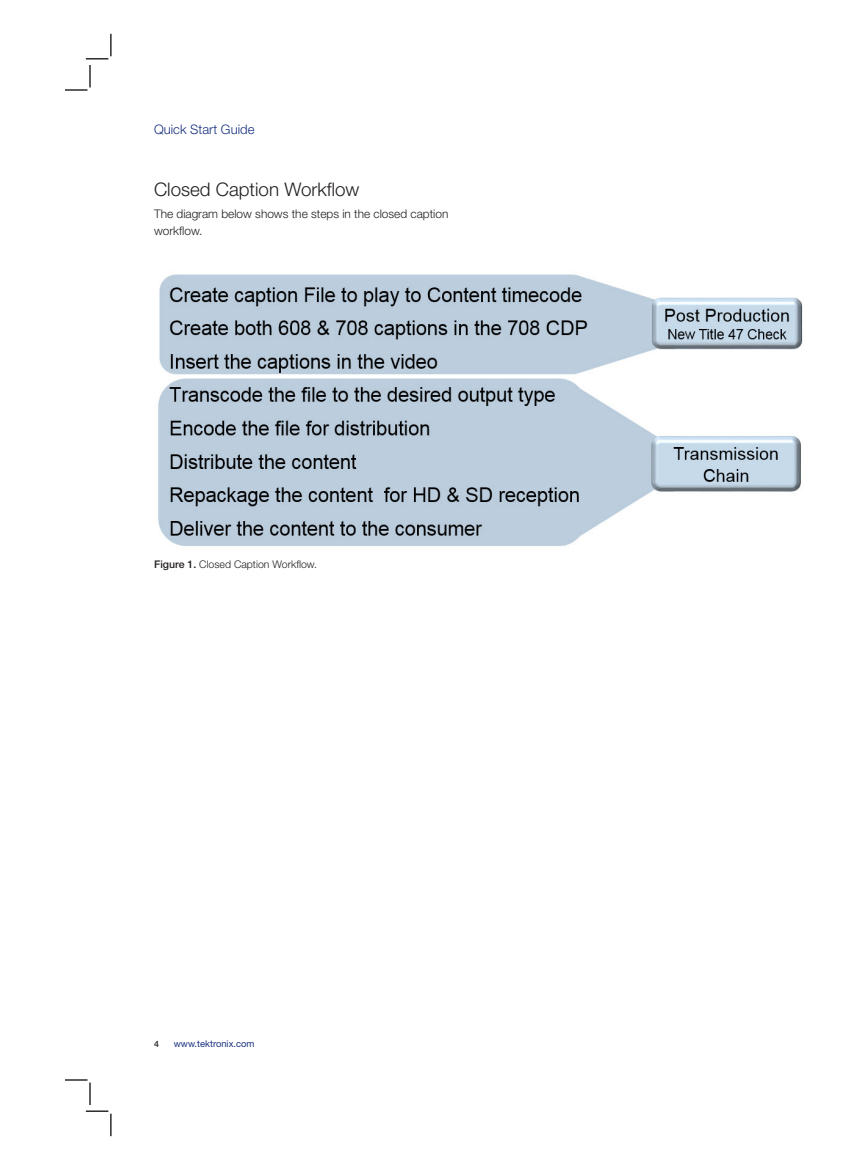
<style>
.page{position:relative;width:855px;height:1170px;background:#fff}
.page>*{position:absolute;margin:0;border:0;box-sizing:border-box;transform-origin:0 0}
.Heading_1{font:300 18.75px "Helvetica Neue";color:#231f20}
.t1{font:300 13.12px "Helvetica Neue";color:#183181}
.Body_-_regular{font:300 11.88px/16.2px "Helvetica Neue";color:#231f20}
.t2{font:300 10.5px "Helvetica Neue";color:#231f20}
.t3{font:9.38px "Helvetica Neue";color:#183181}
.t4{font:500 8.75px "Helvetica Neue";color:#231f20}
.s1{font-weight:500}
</style>
<div class="page">
<img style="left:158px;top:274px;width:645px;height:272px">
<hr style="left:110px;top:1114px;width:2px;height:22px;background:#000">
<svg style="left:86px;top:1111px;width:22px;height:1px"></svg>
<svg style="left:86px;top:58px;width:22px;height:1px"></svg>
<hr style="left:110px;top:34px;width:2px;height:22px;background:#000">
<hr style="left:89px;top:1082px;width:2px;height:23px;background:#000">
<hr style="left:65px;top:1079px;width:23px;height:2px;background:#000">
<hr style="left:65px;top:89px;width:23px;height:2px;background:#000">
<hr style="left:89px;top:65px;width:2px;height:23px;background:#000">
<p class="t1" style="left:154px;top:121px;width:102px">Quick Start Guide</p>
<p class="Heading_1" style="left:154px;top:178px;width:207px">Closed Caption Workflow</p>
<p class="Body_-_regular" style="left:154px;top:206px;width:296px">The diagram below shows the steps in the closed caption workflow.</p>
<p class="t2" style="left:154px;top:558px;width:164px"><span class="s1">Figure 1.</span> Closed Caption Workflow.</p>
<p class="t4" style="left:154px;top:1039px;width:6px">4</p>
<p class="t3" style="left:174px;top:1038px;width:82px">www.tektronix.com</p>
</div>
